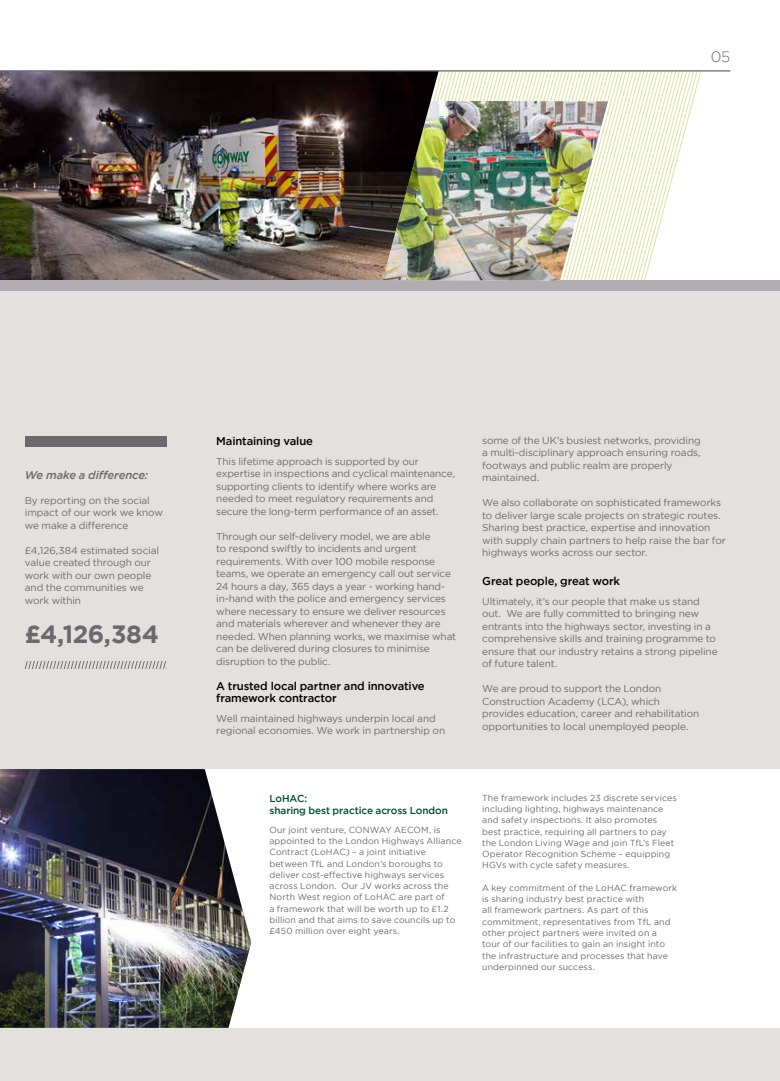
<style>
.page{position:relative;width:780px;height:1081px;background:#fff}
.page>*{position:absolute;margin:0;border:0;box-sizing:border-box;transform-origin:0 0}
.t1{font:700 25px "Gotham";letter-spacing:-.02em;color:#6b696d}
.t2{font:300 15px "Gotham";color:#6b696d}
.t3{font:500 11.25px/12.5px "Gotham";letter-spacing:-.015em;color:#000}
.t4{font:italic 500 11.25px "Gotham";letter-spacing:-.01em;color:#6b696d}
.t5{font:10px/12.5px "Gotham";letter-spacing:-.01em;color:#6b696d}
.t6{font:500 10px/12.5px "Gotham";letter-spacing:-.005em;color:#004d2a}
.t7{font:8.75px/11.2px "Gotham";letter-spacing:.01em;color:#6b696d}
</style>
<div class="page">
<div style="left:0;top:291px;width:780px;height:790px;background:#e3e0de"></div>
<svg style="left:438px;top:71px;width:292px;height:209px"></svg>
<div style="left:0;top:280px;width:780px;height:11px;background:#b1acaf"></div>
<div style="left:25px;top:436px;width:142px;height:10px;background:#6b696d"></div>
<div style="left:0;top:769px;width:780px;height:259px;background:#fff"></div>
<img style="left:410px;top:101px;width:198px;height:180px">
<img style="left:0;top:71px;width:438px;height:209px">
<hr style="left:0;top:70px;width:730px;height:1px;background:#6b696d">
<img style="left:0;top:769px;width:251px;height:259px">
<svg style="left:25px;top:662px;width:141px;height:7px"></svg>
<h2 class="t2" style="left:711px;top:47px;width:21px">05</h2>
<p class="t4" style="left:25px;top:467px;width:125px">We make a difference:</p>
<p class="t5" style="left:25px;top:493px;width:140px">By reporting on the social impact of our work we know we make a difference</p>
<p class="t5" style="left:25px;top:543px;width:136px">£4,126,384 estimated social value created through our work with our own people and the communities we work within</p>
<h1 class="t1" style="left:25px;top:617px;width:136px">£4,126,384</h1>
<p class="t3" style="left:216px;top:434px;width:98px">Maintaining value</p>
<p class="t5" style="left:216px;top:454px;width:240px">This lifetime approach is supported by our expertise in inspections and cyclical maintenance, supporting clients to identify where works are needed to meet regulatory requirements and secure the long-term performance of an asset.</p>
<p class="t5" style="left:216px;top:529px;width:241px">Through our self-delivery model, we are able<br>to respond swiftly to incidents and urgent requirements. With over 100 mobile response teams, we operate an emergency call out service 24 hours a day, 365 days a year - working hand&shy;in-hand with the police and emergency services where necessary to ensure we deliver resources and materials wherever and whenever they are needed. When planning works, we maximise what can be delivered during closures to minimise disruption to the public.</p>
<p class="t3" style="left:216px;top:679px;width:210px">A trusted local partner and innovative framework contractor</p>
<p class="t5" style="left:216px;top:711px;width:230px">Well maintained highways underpin local and regional economies. We work in partnership on</p>
<p class="t5" style="left:482px;top:434px;width:220px">some of the UK’s busiest networks, providing a multi-disciplinary approach ensuring roads, footways and public realm are properly maintained.</p>
<p class="t5" style="left:482px;top:496px;width:245px">We also collaborate on sophisticated frameworks to deliver large scale projects on strategic routes.<br>Sharing best practice, expertise and innovation with supply chain partners to help raise the bar for highways works across our sector.</p>
<p class="t3" style="left:482px;top:574px;width:139px">Great people, great work</p>
<p class="t5" style="left:482px;top:594px;width:237px">Ultimately, it’s our people that make us stand out. We are fully committed to bringing new entrants into the highways sector, investing in a comprehensive skills and training programme to ensure that our industry retains a strong pipeline of future talent.</p>
<p class="t5" style="left:482px;top:682px;width:219px">We are proud to support the London Construction Academy (LCA), which provides education, career and rehabilitation opportunities to local unemployed people.</p>
<p class="t6" style="left:269px;top:792px;width:180px">LoHAC:<br>sharing best practice across London</p>
<p class="t7" style="left:269px;top:824px;width:194px">Our joint venture, CONWAY AECOM, is appointed to the London Highways Alliance Contract (LoHAC) – a joint initiative between TfL and London’s boroughs to deliver cost-effective highways services across London. Our JV works across the North West region of LoHAC are part of<br>a framework that will be worth up to £1.2 billion and that aims to save councils up to £450 million over eight years.</p>
<p class="t7" style="left:482px;top:792px;width:196px">The framework includes 23 discrete services including lighting, highways maintenance and safety inspections. It also promotes best practice, requiring all partners to pay the London Living Wage and join TfL’s Fleet Operator Recognition Scheme – equipping HGVs with cycle safety measures.</p>
<p class="t7" style="left:482px;top:882px;width:196px">A key commitment of the LoHAC framework is sharing industry best practice with<br>all framework partners. As part of this commitment, representatives from TfL and other project partners were invited on a tour of our facilities to gain an insight into the infrastructure and processes that have underpinned our success.</p>
</div>
